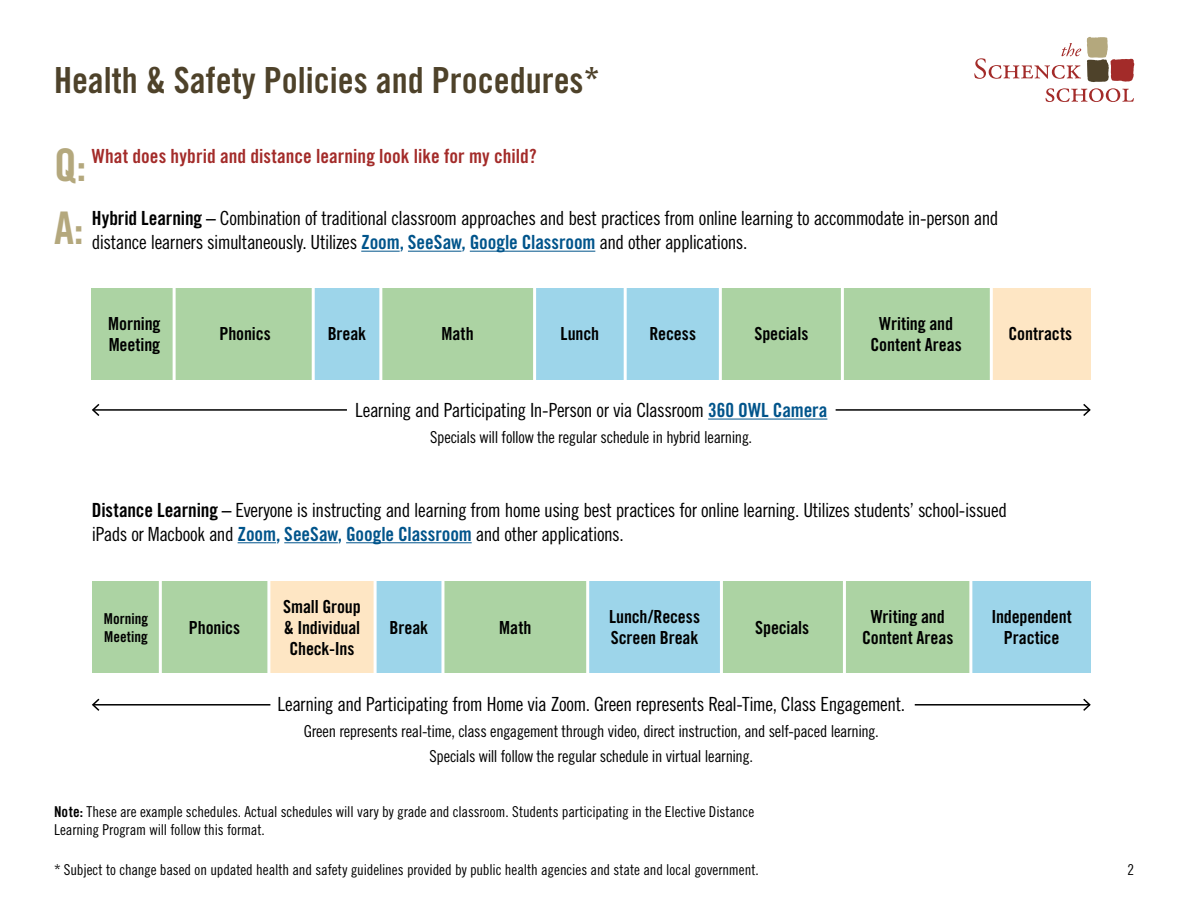
<style>
.page{position:relative;width:1188px;height:918px;background:#fff}
.page>*{position:absolute;margin:0;border:0;box-sizing:border-box;transform-origin:0 0}
.t1{font:45px/62.7px "Trade Gothic LT Std Bd Cn 20";color:#b4a87d}
.t2{font:36px "Trade Gothic LT Std Bd Cn 20";color:#4e422a}
.t3{font:19.5px/24px "Trade Gothic LT Std Cn 18";letter-spacing:-.025em;color:#000}
.t4{font:19.5px "Trade Gothic LT Std Bd Cn 20";color:#a32b29}
.t5{font:18px/21px "Trade Gothic LT Std Bd Cn 20";letter-spacing:-.005em;color:#000;text-align:center}
.t6{font:16.5px/25.5px "Trade Gothic LT Std Cn 18";letter-spacing:-.02em;color:#000;text-align:center}
.t7{font:15px/18px "Trade Gothic LT Std Cn 18";letter-spacing:-.005em;color:#000}
.t8{font:15px/18px "Trade Gothic LT Std Bd Cn 20";color:#000}
.s1{font-family:"Trade Gothic LT Std Bd Cn 20"}
.s2{font-family:"Trade Gothic LT Std Bd Cn 20";color:#00548b}
</style>
<div class="page">
<svg style="left:1046px;top:88px;width:88px;height:14px"></svg>
<svg style="left:974px;top:43px;width:107px;height:36px"></svg>
<svg style="left:1087px;top:37px;width:47px;height:45px"></svg>
<hr style="left:361px;top:251px;width:39px;height:1px;background:#00548b">
<hr style="left:408px;top:251px;width:54px;height:1px;background:#00548b">
<hr style="left:470px;top:251px;width:125px;height:1px;background:#00548b">
<hr style="left:238px;top:542px;width:38px;height:1px;background:#00548b">
<hr style="left:284px;top:542px;width:54px;height:1px;background:#00548b">
<hr style="left:346px;top:542px;width:126px;height:1px;background:#00548b">
<hr style="left:708px;top:419px;width:119px;height:1px;background:#00548b">
<div style="left:92px;top:288px;width:85px;height:92px;background:#acd3a3"></div>
<div style="left:92px;top:582px;width:68px;height:91px;background:#acd3a3"></div>
<div style="left:176px;top:288px;width:139px;height:92px;background:#acd3a3"></div>
<div style="left:160px;top:582px;width:109px;height:91px;background:#acd3a3"></div>
<div style="left:313px;top:288px;width:68px;height:92px;background:#9dd5ea"></div>
<div style="left:375px;top:582px;width:68px;height:91px;background:#9dd5ea"></div>
<div style="left:269px;top:582px;width:106px;height:91px;background:#fee6c4"></div>
<div style="left:381px;top:288px;width:154px;height:92px;background:#acd3a3"></div>
<div style="left:443px;top:582px;width:145px;height:91px;background:#acd3a3"></div>
<div style="left:535px;top:288px;width:90px;height:92px;background:#9dd5ea"></div>
<div style="left:588px;top:582px;width:133px;height:91px;background:#9dd5ea"></div>
<div style="left:625px;top:288px;width:95px;height:92px;background:#9dd5ea"></div>
<div style="left:842px;top:288px;width:148px;height:92px;background:#acd3a3"></div>
<div style="left:843px;top:582px;width:130px;height:91px;background:#acd3a3"></div>
<div style="left:990px;top:288px;width:101px;height:92px;background:#fee6c4"></div>
<div style="left:973px;top:582px;width:118px;height:91px;background:#9dd5ea"></div>
<div style="left:720px;top:288px;width:122px;height:92px;background:#acd3a3"></div>
<div style="left:721px;top:582px;width:122px;height:91px;background:#acd3a3"></div>
<hr style="left:93px;top:409px;width:254px;height:2px;background:#000">
<svg style="left:92px;top:404px;width:9px;height:12px"></svg>
<hr style="left:93px;top:704px;width:177px;height:2px;background:#000">
<svg style="left:92px;top:698px;width:9px;height:13px"></svg>
<hr style="left:915px;top:704px;width:175px;height:2px;background:#000">
<svg style="left:1082px;top:698px;width:9px;height:13px"></svg>
<hr style="left:836px;top:409px;width:254px;height:2px;background:#000">
<svg style="left:1082px;top:404px;width:9px;height:12px"></svg>
<hr style="left:267px;top:576px;width:3px;height:104px;background:#fff">
<hr style="left:159px;top:576px;width:3px;height:104px;background:#fff">
<hr style="left:374px;top:576px;width:3px;height:104px;background:#fff">
<hr style="left:441px;top:576px;width:3px;height:104px;background:#fff">
<hr style="left:586px;top:576px;width:3px;height:104px;background:#fff">
<hr style="left:720px;top:576px;width:3px;height:104px;background:#fff">
<hr style="left:843px;top:576px;width:3px;height:104px;background:#fff">
<hr style="left:969px;top:576px;width:3px;height:104px;background:#fff">
<hr style="left:990px;top:286px;width:3px;height:103px;background:#fff">
<hr style="left:841px;top:286px;width:3px;height:103px;background:#fff">
<hr style="left:719px;top:286px;width:3px;height:103px;background:#fff">
<hr style="left:624px;top:286px;width:3px;height:103px;background:#fff">
<hr style="left:533px;top:286px;width:3px;height:103px;background:#fff">
<hr style="left:379px;top:286px;width:3px;height:103px;background:#fff">
<hr style="left:312px;top:286px;width:3px;height:103px;background:#fff">
<hr style="left:173px;top:286px;width:3px;height:103px;background:#fff">
<h2 class="t2" style="left:54px;top:59px;width:547px">Health &amp; Safety Policies and Procedures*</h2>
<h1 class="t1" style="left:54px;top:133px;width:34px">Q:<br>A:</h1>
<p class="t4" style="left:92px;top:144px;width:446px">What does hybrid and distance learning look like for my child?</p>
<p class="t3" style="left:92px;top:206px;width:908px"><span class="s1">Hybrid Learning –</span> Combination of traditional classroom approaches and best practices from online learning to accommodate in-person and distance learners simultaneously. Utilizes <span class="s2">Zoom, SeeSaw, Google Classroom</span> and other applications.</p>
<p class="t5" style="left:108px;top:313px;width:54px;text-align:left">Morning<br>Meeting</p>
<p class="t5" style="left:220px;top:323px;width:53px">Phonics</p>
<p class="t5" style="left:328px;top:323px;width:40px">Break</p>
<p class="t5" style="left:442px;top:323px;width:34px">Math</p>
<p class="t5" style="left:561px;top:323px;width:40px">Lunch</p>
<p class="t5" style="left:650px;top:323px;width:48px">Recess</p>
<p class="t5" style="left:870px;top:313px;width:93px">Writing and<br>Content Areas</p>
<p class="t5" style="left:754px;top:323px;width:55px">Specials</p>
<p class="t3" style="left:355px;top:398px;width:474px">Learning and Participating In-Person or via Classroom <span class="s2">360 OWL Camera</span></p>
<p class="t6" style="left:430px;top:424px;width:324px">Specials will follow the regular schedule in hybrid learning.</p>
<p class="t5" style="left:1008px;top:323px;width:65px">Contracts</p>
<p class="t3" style="left:92px;top:498px;width:917px"><span class="s1">Distance Learning –</span> Everyone is instructing and learning from home using best practices for online learning. Utilizes students’ school-issued iPads or Macbook and <span class="s2">Zoom, SeeSaw, Google Classroom</span> and other applications.</p>
<p class="t8" style="left:104px;top:609px;width:46px">Morning<br>Meeting</p>
<p class="t5" style="left:189px;top:617px;width:53px">Phonics</p>
<p class="t5" style="left:283px;top:596px;width:79px">Small Group &amp; Individual<br>Check-Ins</p>
<p class="t5" style="left:390px;top:617px;width:40px">Break</p>
<p class="t5" style="left:499px;top:617px;width:34px">Math</p>
<p class="t5" style="left:609px;top:606px;width:93px;text-align:left">Lunch/Recess<br>Screen Break</p>
<p class="t5" style="left:755px;top:617px;width:55px">Specials</p>
<p class="t5" style="left:862px;top:606px;width:93px">Writing and<br>Content Areas</p>
<p class="t3" style="left:278px;top:692px;width:629px">Learning and Participating from Home via Zoom. Green represents Real-Time, Class Engagement.</p>
<p class="t6" style="left:304px;top:718px;width:577px">Green represents real-time, class engagement through video, direct instruction, and self-paced learning.<br>Specials will follow the regular schedule in virtual learning.</p>
<p class="t7" style="left:54px;top:803px;width:702px"><span class="s1">Note:</span> These are example schedules. Actual schedules will vary by grade and classroom. Students participating in the Elective Distance<br>Learning Program will follow this format.</p>
<p class="t5" style="left:991px;top:606px;width:82px">Independent<br>Practice</p>
<p class="t7" style="left:54px;top:860px;width:706px">* Subject to change based on updated health and safety guidelines provided by public health agencies and state and local government.</p>
<p class="t7" style="left:1127px;top:860px;width:8px">2</p>
</div>
